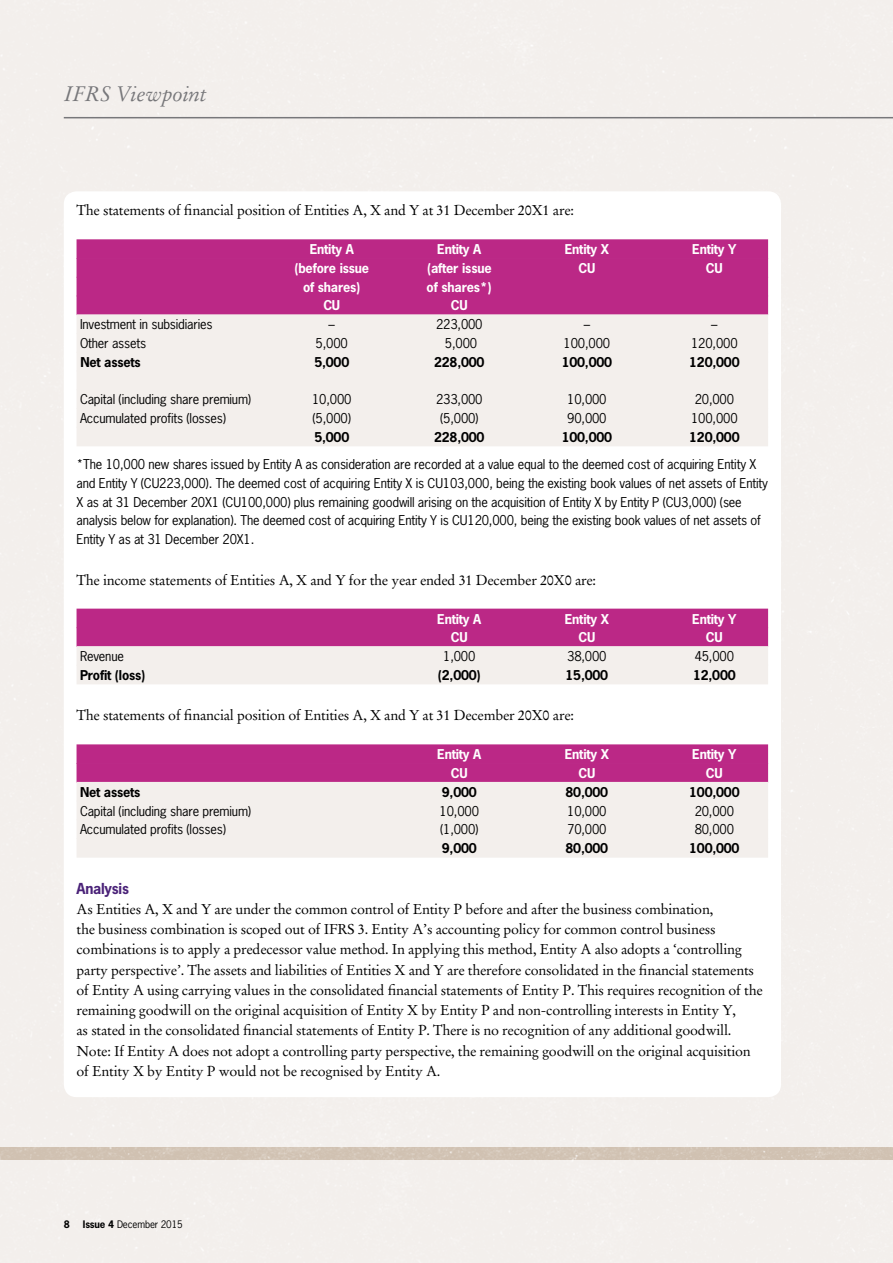
<style>
.page{position:relative;width:893px;height:1263px;background:#fff}
.page>*{position:absolute;margin:0;border:0;box-sizing:border-box;transform-origin:0 0}
.t1{font:italic 21px "Stempel Garamond";color:#77777a}
.t2{font:14.25px/20.2px "Stempel Garamond";letter-spacing:-.015em;color:#000}
.t3{font:700 14.25px "News Gothic";letter-spacing:-.015em;color:#4a2278}
.t4{font:12.75px/18.8px "News Gothic";letter-spacing:-.015em;color:#000}
.t5{font:700 12.75px "News Gothic";letter-spacing:-.015em;color:#000}
.t6{font:700 12.75px "News Gothic";letter-spacing:-.015em;color:#fff}
.t7{font:9.75px "News Gothic";letter-spacing:-.015em;color:#000}
.t8{font:700 9.75px "News Gothic";color:#000}
.s1{font-weight:700}
</style>
<div class="page">
<hr style="left:64px;top:117px;width:829px;height:1px;background:#77777a">
<div style="left:77px;top:239px;width:691px;height:20px;background:#bb2886"></div>
<div style="left:77px;top:258px;width:691px;height:20px;background:#bb2886"></div>
<div style="left:77px;top:277px;width:691px;height:19px;background:#bb2886"></div>
<div style="left:77px;top:296px;width:691px;height:19px;background:#bb2886"></div>
<div style="left:77px;top:314px;width:691px;height:20px;background:#f3efec"></div>
<div style="left:77px;top:333px;width:691px;height:20px;background:#f3efec"></div>
<div style="left:77px;top:352px;width:691px;height:19px;background:#f3efec"></div>
<div style="left:77px;top:371px;width:691px;height:19px;background:#f3efec"></div>
<div style="left:77px;top:389px;width:691px;height:20px;background:#f3efec"></div>
<div style="left:77px;top:408px;width:691px;height:20px;background:#f3efec"></div>
<div style="left:77px;top:427px;width:691px;height:19px;background:#f3efec"></div>
<div style="left:77px;top:609px;width:691px;height:19px;background:#bb2886"></div>
<div style="left:77px;top:627px;width:691px;height:20px;background:#bb2886"></div>
<div style="left:77px;top:646px;width:691px;height:20px;background:#f3efec"></div>
<div style="left:77px;top:665px;width:691px;height:19px;background:#f3efec"></div>
<div style="left:77px;top:744px;width:691px;height:20px;background:#bb2886"></div>
<div style="left:77px;top:763px;width:691px;height:20px;background:#bb2886"></div>
<div style="left:77px;top:782px;width:691px;height:19px;background:#f3efec"></div>
<div style="left:77px;top:801px;width:691px;height:19px;background:#f3efec"></div>
<div style="left:77px;top:819px;width:691px;height:20px;background:#f3efec"></div>
<div style="left:77px;top:838px;width:691px;height:20px;background:#f3efec"></div>
<h1 class="t1" style="left:64px;top:81px;width:145px">IFRS Viewpoint</h1>
<p class="t2" style="left:77px;top:200px;width:499px">The statements of financial position of Entities A, X and Y at 31 December 20X1 are:</p>
<p class="t6" style="left:310px;top:241px;width:46px">Entity A</p>
<p class="t6" style="left:437px;top:241px;width:46px">Entity A</p>
<p class="t6" style="left:565px;top:241px;width:46px">Entity X</p>
<p class="t6" style="left:692px;top:241px;width:46px">Entity Y</p>
<p class="t6" style="left:294px;top:260px;width:76px">(before issue</p>
<p class="t6" style="left:427px;top:260px;width:66px">(after issue</p>
<p class="t6" style="left:578px;top:260px;width:18px">CU</p>
<p class="t6" style="left:706px;top:260px;width:18px">CU</p>
<p class="t6" style="left:303px;top:278px;width:59px">of shares)</p>
<p class="t6" style="left:427px;top:278px;width:67px">of shares*)</p>
<p class="t6" style="left:323px;top:297px;width:18px">CU</p>
<p class="t6" style="left:451px;top:297px;width:18px">CU</p>
<p class="t4" style="left:80px;top:315px;width:134px">Investment in subsidiaries</p>
<p class="t4" style="left:329px;top:315px;width:8px">–</p>
<p class="t4" style="left:436px;top:315px;width:48px">223,000</p>
<p class="t4" style="left:584px;top:315px;width:8px">–</p>
<p class="t4" style="left:711px;top:315px;width:8px">–</p>
<p class="t4" style="left:80px;top:334px;width:68px">Other assets</p>
<p class="t4" style="left:316px;top:334px;width:34px">5,000</p>
<p class="t4" style="left:445px;top:334px;width:34px">5,000</p>
<p class="t4" style="left:564px;top:334px;width:48px">100,000</p>
<p class="t4" style="left:691px;top:334px;width:48px">120,000</p>
<p class="t5" style="left:80px;top:353px;width:62px">Net assets</p>
<p class="t5" style="left:314px;top:353px;width:36px">5,000</p>
<p class="t5" style="left:434px;top:353px;width:52px">228,000</p>
<p class="t5" style="left:562px;top:353px;width:52px">100,000</p>
<p class="t5" style="left:689px;top:353px;width:52px">120,000</p>
<p class="t4" style="left:80px;top:390px;width:173px">Capital (including share premium)</p>
<p class="t4" style="left:312px;top:390px;width:41px">10,000</p>
<p class="t4" style="left:436px;top:390px;width:48px">233,000</p>
<p class="t4" style="left:567px;top:390px;width:41px">10,000</p>
<p class="t4" style="left:695px;top:390px;width:41px">20,000</p>
<p class="t4" style="left:80px;top:409px;width:148px">Accumulated profits (losses)</p>
<p class="t4" style="left:312px;top:409px;width:40px">(5,000)</p>
<p class="t4" style="left:440px;top:409px;width:40px">(5,000)</p>
<p class="t4" style="left:567px;top:409px;width:41px">90,000</p>
<p class="t4" style="left:691px;top:409px;width:48px">100,000</p>
<p class="t5" style="left:314px;top:428px;width:36px">5,000</p>
<p class="t5" style="left:434px;top:428px;width:52px">228,000</p>
<p class="t5" style="left:562px;top:428px;width:52px">100,000</p>
<p class="t5" style="left:689px;top:428px;width:52px">120,000</p>
<p class="t4" style="left:77px;top:455px;width:693px">*The 10,000 new shares issued by Entity A as consideration are recorded at a value equal to the deemed cost of acquiring Entity X and Entity Y (CU223,000). The deemed cost of acquiring Entity X is CU103,000, being the existing book values of net assets of Entity X as at 31 December 20X1 (CU100,000) plus remaining goodwill arising on the acquisition of Entity X by Entity P (CU3,000) (see analysis below for explanation). The deemed cost of acquiring Entity Y is CU120,000, being the existing book values of net assets of Entity Y as at 31 December 20X1.</p>
<p class="t2" style="left:77px;top:570px;width:521px">The income statements of Entities A, X and Y for the year ended 31 December 20X0 are:</p>
<p class="t6" style="left:437px;top:610px;width:46px">Entity A</p>
<p class="t6" style="left:565px;top:610px;width:46px">Entity X</p>
<p class="t6" style="left:692px;top:610px;width:46px">Entity Y</p>
<p class="t6" style="left:451px;top:629px;width:18px">CU</p>
<p class="t6" style="left:578px;top:629px;width:18px">CU</p>
<p class="t6" style="left:706px;top:629px;width:18px">CU</p>
<p class="t4" style="left:80px;top:647px;width:45px">Revenue</p>
<p class="t4" style="left:443px;top:647px;width:34px">1,000</p>
<p class="t4" style="left:567px;top:647px;width:41px">38,000</p>
<p class="t4" style="left:695px;top:647px;width:41px">45,000</p>
<p class="t5" style="left:80px;top:666px;width:67px">Profit (loss)</p>
<p class="t5" style="left:438px;top:666px;width:44px">(2,000)</p>
<p class="t5" style="left:566px;top:666px;width:44px">15,000</p>
<p class="t5" style="left:693px;top:666px;width:44px">12,000</p>
<p class="t2" style="left:77px;top:705px;width:499px">The statements of financial position of Entities A, X and Y at 31 December 20X0 are:</p>
<p class="t6" style="left:437px;top:746px;width:46px">Entity A</p>
<p class="t6" style="left:565px;top:746px;width:46px">Entity X</p>
<p class="t6" style="left:692px;top:746px;width:46px">Entity Y</p>
<p class="t6" style="left:451px;top:765px;width:18px">CU</p>
<p class="t6" style="left:578px;top:765px;width:18px">CU</p>
<p class="t6" style="left:706px;top:765px;width:18px">CU</p>
<p class="t5" style="left:80px;top:783px;width:62px">Net assets</p>
<p class="t5" style="left:442px;top:783px;width:36px">9,000</p>
<p class="t5" style="left:566px;top:783px;width:44px">80,000</p>
<p class="t5" style="left:689px;top:783px;width:52px">100,000</p>
<p class="t4" style="left:80px;top:801px;width:173px">Capital (including share premium)</p>
<p class="t4" style="left:440px;top:801px;width:41px">10,000</p>
<p class="t4" style="left:567px;top:801px;width:41px">10,000</p>
<p class="t4" style="left:695px;top:801px;width:41px">20,000</p>
<p class="t4" style="left:80px;top:820px;width:148px">Accumulated profits (losses)</p>
<p class="t4" style="left:440px;top:820px;width:40px">(1,000)</p>
<p class="t4" style="left:567px;top:820px;width:41px">70,000</p>
<p class="t4" style="left:695px;top:820px;width:41px">80,000</p>
<p class="t5" style="left:442px;top:840px;width:36px">9,000</p>
<p class="t5" style="left:566px;top:840px;width:44px">80,000</p>
<p class="t5" style="left:689px;top:840px;width:52px">100,000</p>
<p class="t3" style="left:77px;top:879px;width:54px">Analysis</p>
<p class="t2" style="left:77px;top:899px;width:688px">As Entities A, X and Y are under the common control of Entity P before and after the business combination,<br>the business combination is scoped out of IFRS 3. Entity A’s accounting policy for common control business combinations is to apply a predecessor value method. In applying this method, Entity A also adopts a ‘controlling party perspective’. The assets and liabilities of Entities X and Y are therefore consolidated in the financial statements of Entity A using carrying values in the consolidated financial statements of Entity P. This requires recognition of the remaining goodwill on the original acquisition of Entity X by Entity P and non-controlling interests in Entity Y,<br>as stated in the consolidated financial statements of Entity P. There is no recognition of any additional goodwill.<br>Note: If Entity A does not adopt a controlling party perspective, the remaining goodwill on the original acquisition of Entity X by Entity P would not be recognised by Entity A.</p>
<p class="t8" style="left:64px;top:1218px;width:8px">8</p>
<p class="t7" style="left:83px;top:1218px;width:101px"><span class="s1">Issue 4</span> December 2015</p>
</div>
